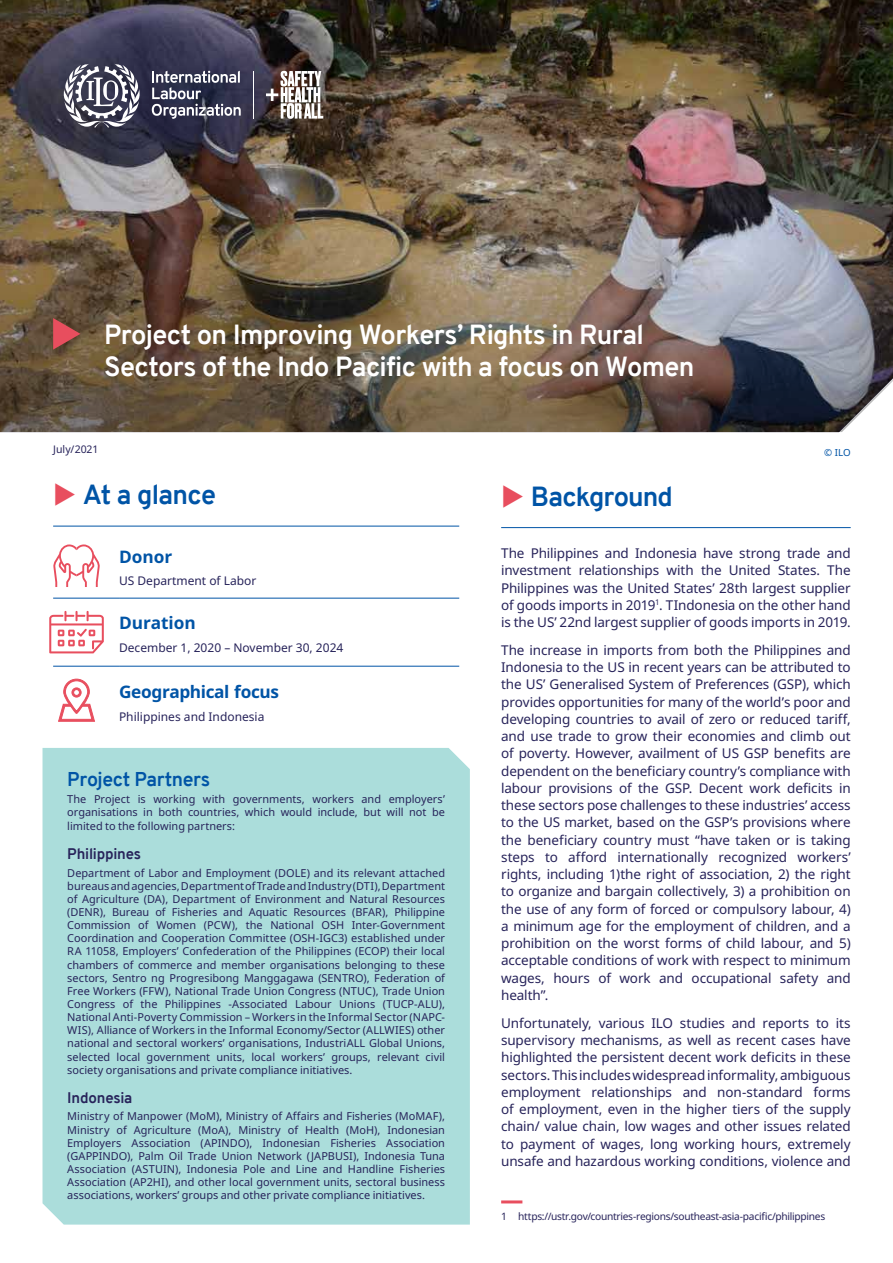
<style>
.page{position:relative;width:893px;height:1263px;background:#fff}
.page>*{position:absolute;margin:0;border:0;box-sizing:border-box;transform-origin:0 0}
.t1{font:700 27px/32.4px "Overpass";letter-spacing:-.025em;color:#fff}
.t2{font:700 27px "Overpass";letter-spacing:-.03em;color:#0054a6}
.t3{font:700 19.5px "Overpass";letter-spacing:-.02em;color:#0054a6}
.t4{font:700 17.25px "Noto Sans";letter-spacing:-.015em;color:#0054a6}
.t5{font:700 15px "Overpass";letter-spacing:-.015em;color:#27235a}
.t6{font:13.5px/17.2px "Noto Sans";letter-spacing:-.01em;color:#27235a;text-align:justify}
.t7{font:12px "Noto Sans";color:#27235a}
.t8{font:10.95px/13.2px "Noto Sans";color:#27235a;text-align:justify}
.t9{font:10.5px "Noto Sans";letter-spacing:-.005em;color:#27235a}
.t10{font:10.2px "Noto Sans";letter-spacing:-.03em;color:#27235a}
.t11{font:9.75px "Noto Sans";color:#0054a6}
</style>
<div class="page">
<img style="left:0;top:0;width:893px;height:109px">
<img style="left:0;top:109px;width:893px;height:323px">
<svg style="left:53px;top:318px;width:27px;height:32px"></svg>
<hr style="left:501px;top:527px;width:350px;height:1px;background:#0054a6">
<hr style="left:501px;top:1200px;width:21px;height:3px;background:#e84e5e">
<hr style="left:53px;top:526px;width:406px;height:1px;background:#0054a6">
<hr style="left:53px;top:598px;width:66px;height:1px;background:#0054a6">
<hr style="left:119px;top:598px;width:340px;height:1px;background:#0054a6">
<hr style="left:53px;top:666px;width:66px;height:1px;background:#0054a6">
<hr style="left:119px;top:666px;width:340px;height:1px;background:#0054a6">
<svg style="left:53px;top:544px;width:47px;height:43px"></svg>
<svg style="left:49px;top:611px;width:55px;height:42px"></svg>
<svg style="left:58px;top:679px;width:37px;height:43px"></svg>
<div style="left:43px;top:748px;width:427px;height:476px;background:#abdddb"></div>
<svg style="left:152px;top:71px;width:89px;height:48px;background:#616276"></svg>
<svg style="left:62px;top:64px;width:79px;height:64px"></svg>
<hr style="left:253px;top:71px;width:1px;height:48px;background:#fff">
<svg style="left:266px;top:71px;width:57px;height:48px"></svg>
<h1 class="t1" style="left:104px;top:318px;width:592px">Project on Improving Workers’ Rights in Rural<br>Sectors of the Indo Pacific with a focus on Women</h1>
<p class="t9" style="left:53px;top:442px;width:47px">July/2021</p>
<p class="t11" style="left:824px;top:446px;width:28px">© ILO</p>
<h1 class="t2" style="left:83px;top:476px;width:135px">At a glance</h1>
<p class="t4" style="left:119px;top:544px;width:55px">Donor</p>
<p class="t7" style="left:119px;top:573px;width:139px">US Department of Labor</p>
<p class="t4" style="left:119px;top:611px;width:78px">Duration</p>
<p class="t7" style="left:119px;top:639px;width:226px">December 1, 2020 – November 30, 2024</p>
<p class="t4" style="left:119px;top:680px;width:162px">Geographical focus</p>
<p class="t7" style="left:119px;top:708px;width:147px">Philippines and Indonesia</p>
<h2 class="t3" style="left:67px;top:765px;width:145px">Project Partners</h2>
<p class="t8" style="left:67px;top:793px;width:379px">The Project is working with governments, workers and employers’ organisations in both countries, which would include, but will not be limited to the following partners:</p>
<p class="t5" style="left:67px;top:843px;width:75px">Philippines</p>
<p class="t8" style="left:67px;top:866px;width:379px">Department of Labor and Employment (DOLE) and its relevant attached bureaus and agencies, Department of Trade and Industry (DTI), Department of Agriculture (DA), Department of Environment and Natural Resources (DENR), Bureau of Fisheries and Aquatic Resources (BFAR), Philippine Commission of Women (PCW), the National OSH Inter-Government Coordination and Cooperation Committee (OSH-IGC3) established under RA 11058, Employers’ Confederation of the Philippines (ECOP) their local chambers of commerce and member organisations belonging to these sectors, Sentro ng Progresibong Manggagawa (SENTRO), Federation of Free Workers (FFW), National Trade Union Congress (NTUC), Trade Union Congress of the Philippines -Associated Labour Unions (TUCP-ALU), National Anti-Poverty Commission – Workers in the Informal Sector (NAPC-WIS), Alliance of Workers in the Informal Economy/Sector (ALLWIES) other national and sectoral workers’ organisations, IndustriALL Global Unions, selected local government units, local workers’ groups, relevant civil society organisations and private compliance initiatives.</p>
<p class="t5" style="left:67px;top:1087px;width:67px">Indonesia</p>
<p class="t8" style="left:67px;top:1110px;width:379px">Ministry of Manpower (MoM), Ministry of Affairs and Fisheries (MoMAF), Ministry of Agriculture (MoA), Ministry of Health (MoH), Indonesian Employers Association (APINDO), Indonesian Fisheries Association (GAPPINDO), Palm Oil Trade Union Network (JAPBUSI), Indonesia Tuna Association (ASTUIN), Indonesia Pole and Line and Handline Fisheries Association (AP2HI), and other local government units, sectoral business associations, workers’ groups and other private compliance initiatives.</p>
<h1 class="t2" style="left:531px;top:477px;width:143px">Background</h1>
<p class="t6" style="left:501px;top:545px;width:351px">The Philippines and Indonesia have strong trade and investment relationships with the United States. The Philippines was the United States’ 28th largest supplier of goods imports in 2019<sup>1</sup>. TIndonesia on the other hand is the US’ 22nd largest supplier of goods imports in 2019.</p>
<p class="t6" style="left:501px;top:642px;width:351px">The increase in imports from both the Philippines and Indonesia to the US in recent years can be attributed to the US’ Generalised System of Preferences (GSP), which provides opportunities for many of the world’s poor and developing countries to avail of zero or reduced tariff, and use trade to grow their economies and climb out of poverty. However, availment of US GSP benefits are dependent on the beneficiary country’s compliance with labour provisions of the GSP. Decent work deficits in these sectors pose challenges to these industries’ access to the US market, based on the GSP’s provisions where the beneficiary country must “have taken or is taking steps to afford internationally recognized workers’ rights, including 1)the right of association, 2) the right to organize and bargain collectively, 3) a prohibition on the use of any form of forced or compulsory labour, 4) a minimum age for the employment of children, and a prohibition on the worst forms of child labour, and 5) acceptable conditions of work with respect to minimum wages, hours of work and occupational safety and health”.</p>
<p class="t6" style="left:501px;top:1015px;width:351px">Unfortunately, various ILO studies and reports to its supervisory mechanisms, as well as recent cases have highlighted the persistent decent work deficits in these sectors. This includes widespread informality, ambiguous employment relationships and non-standard forms of employment, even in the higher tiers of the supply chain/ value chain, low wages and other issues related to payment of wages, long working hours, extremely unsafe and hazardous working conditions, violence and</p>
<p class="t10" style="left:501px;top:1209px;width:326px">1 https://ustr.gov/countries-regions/southeast-asia-pacific/philippines</p>
</div>
